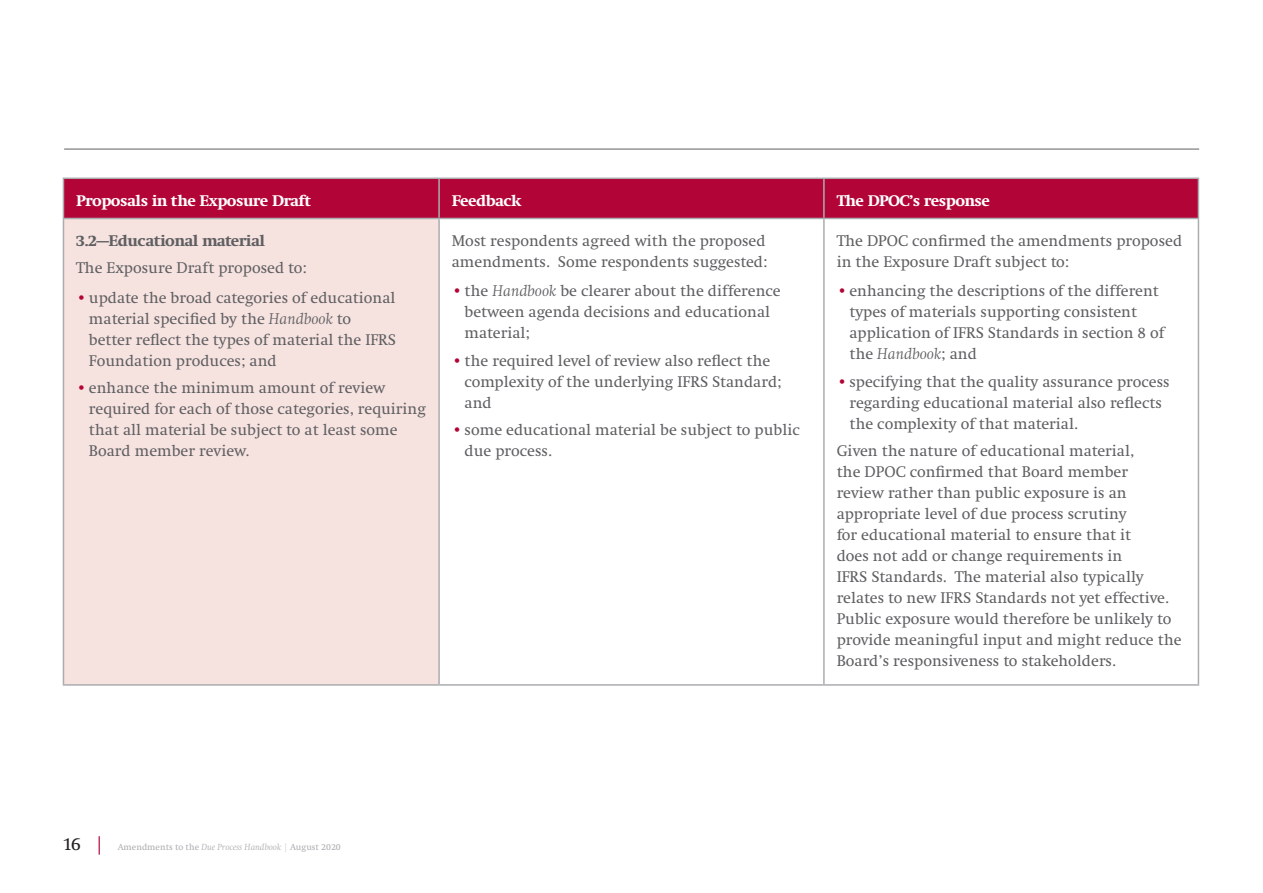
<style>
.page{position:relative;width:1263px;height:893px;background:#fff}
.page>*{position:absolute;margin:0;border:0;box-sizing:border-box;transform-origin:0 0}
.Body_copy{font:15.75px/21px "Swift LT Pro";color:#5f5f62}
.Body_copy__whiteout{font:800 15.75px "Swift LT Pro";color:#fff}
.Body_copy-2{font:800 15.75px "Swift LT Pro";color:#5f5f62}
.t1{font:9px "Swift LT Pro";color:#abacb0}
.s1{color:#b30437}
.s2{font-style:italic}
.s3{font-size:18px;color:#231f20}
.s4{font-size:18px;color:#b30437}
.s5{color:#d3d4d6}
</style>
<div class="page">
<hr style="left:64px;top:149px;width:1135px;height:1px;background:#5f5f62">
<div style="left:64px;top:179px;width:1134px;height:39px;background:#b30437"></div>
<div style="left:63px;top:218px;width:376px;height:467px;background:#f6e2df"></div>
<hr style="left:63px;top:178px;width:376px;height:1px;background:#abacb0">
<hr style="left:63px;top:179px;width:1px;height:39px;background:#abacb0">
<hr style="left:439px;top:178px;width:385px;height:1px;background:#abacb0">
<hr style="left:438px;top:179px;width:2px;height:39px;background:#abacb0">
<hr style="left:824px;top:178px;width:375px;height:1px;background:#abacb0">
<hr style="left:823px;top:179px;width:2px;height:39px;background:#abacb0">
<hr style="left:1198px;top:179px;width:1px;height:39px;background:#abacb0">
<hr style="left:63px;top:218px;width:376px;height:1px;background:#abacb0">
<hr style="left:63px;top:219px;width:1px;height:465px;background:#abacb0">
<hr style="left:439px;top:218px;width:385px;height:1px;background:#abacb0">
<hr style="left:438px;top:219px;width:2px;height:465px;background:#abacb0">
<hr style="left:824px;top:218px;width:375px;height:1px;background:#abacb0">
<hr style="left:823px;top:219px;width:2px;height:465px;background:#abacb0">
<hr style="left:1198px;top:219px;width:1px;height:465px;background:#abacb0">
<hr style="left:63px;top:684px;width:376px;height:2px;background:#abacb0">
<hr style="left:439px;top:684px;width:385px;height:2px;background:#abacb0">
<hr style="left:824px;top:684px;width:375px;height:2px;background:#abacb0">
<p class="Body_copy__whiteout" style="left:76px;top:191px;width:236px">Proposals in the Exposure Draft</p>
<p class="Body_copy__whiteout" style="left:452px;top:191px;width:70px">Feedback</p>
<p class="Body_copy__whiteout" style="left:837px;top:191px;width:154px">The DPOC’s response</p>
<p class="Body_copy-2" style="left:76px;top:231px;width:190px">3.2—Educational material</p>
<p class="Body_copy" style="left:76px;top:258px;width:232px">The Exposure Draft proposed to:</p>
<p class="Body_copy" style="left:89px;top:287px;width:309px;text-indent:-13px"><span class="s1">•</span>update the broad categories of educational material specified by the <span class="s2">Handbook</span> to better reflect the types of material the IFRS Foundation produces; and</p>
<p class="Body_copy" style="left:89px;top:377px;width:338px;text-indent:-13px"><span class="s1">•</span>enhance the minimum amount of review required for each of those categories, requiring that all material be subject to at least some Board member review.</p>
<p class="Body_copy" style="left:837px;top:230px;width:347px">The DPOC confirmed the amendments proposed in the Exposure Draft subject to:</p>
<p class="Body_copy" style="left:849px;top:280px;width:316px;text-indent:-13px"><span class="s1">•</span>enhancing the descriptions of the different types of materials supporting consistent application of IFRS Standards in section 8 of the <span class="s2">Handbook</span>; and</p>
<p class="Body_copy" style="left:849px;top:371px;width:322px;text-indent:-13px"><span class="s1">•</span>specifying that the quality assurance process regarding educational material also reflects the complexity of that material.</p>
<p class="Body_copy" style="left:837px;top:440px;width:346px">Given the nature of educational material,<br>the DPOC confirmed that Board member<br>review rather than public exposure is an appropriate level of due process scrutiny<br>for educational material to ensure that it<br>does not add or change requirements in<br>IFRS Standards. The material also typically relates to new IFRS Standards not yet effective.<br>Public exposure would therefore be unlikely to provide meaningful input and might reduce the Board’s responsiveness to stakeholders.</p>
<p class="Body_copy" style="left:452px;top:230px;width:317px">Most respondents agreed with the proposed amendments. Some respondents suggested:</p>
<p class="Body_copy" style="left:465px;top:280px;width:318px;text-indent:-13px"><span class="s1">•</span>the <span class="s2">Handbook</span> be clearer about the difference between agenda decisions and educational material;</p>
<p class="Body_copy" style="left:465px;top:350px;width:319px;text-indent:-13px"><span class="s1">•</span>the required level of review also reflect the complexity of the underlying IFRS Standard; and</p>
<p class="Body_copy" style="left:465px;top:419px;width:337px;text-indent:-13px"><span class="s1">•</span>some educational material be subject to public due process.</p>
<p class="t1" style="left:63px;top:842px;width:280px"><span class="s3">16</span> <span class="s4">|</span> Amendments to the <span class="s2">Due Process Handbook</span> <span class="s5">|</span> August 2020</p>
</div>
